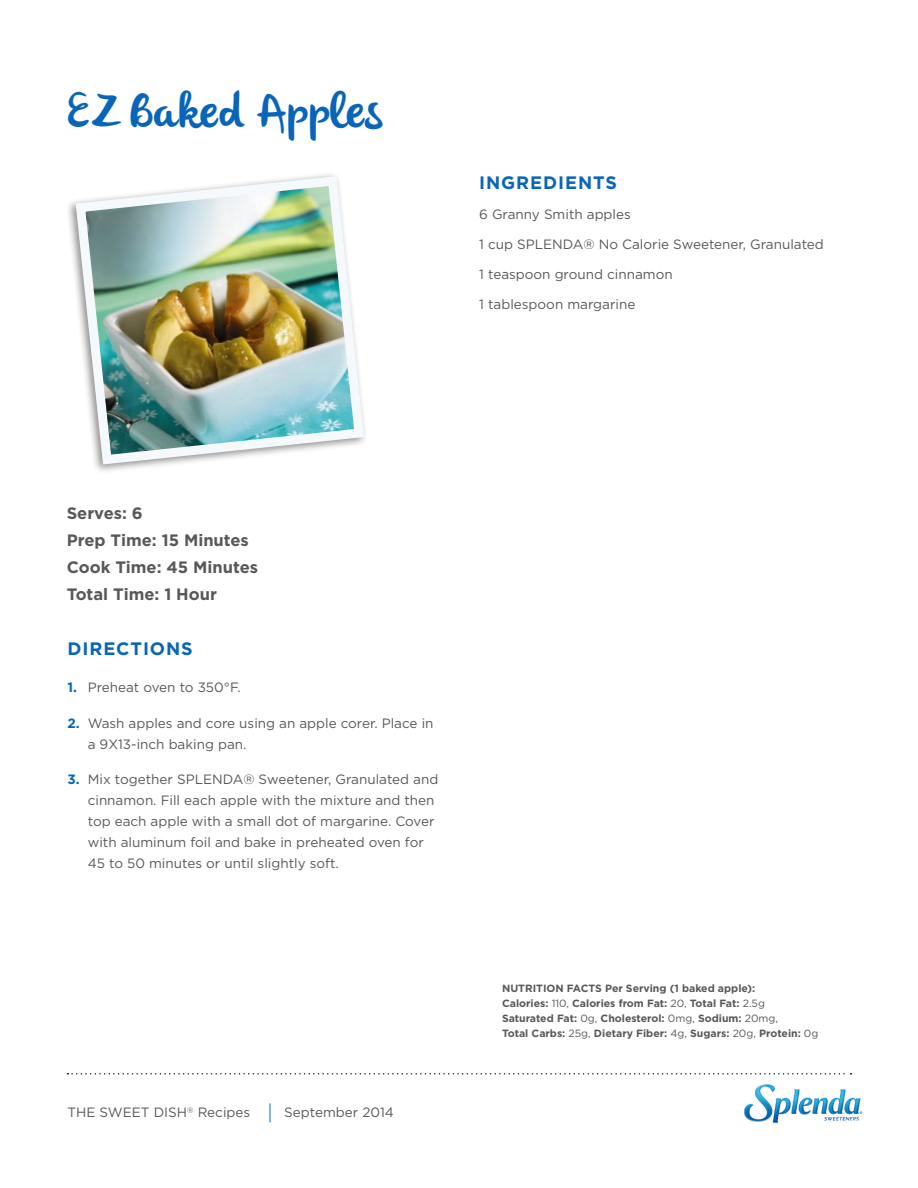
<style>
.page{position:relative;width:918px;height:1188px;background:#fff}
.page>*{position:absolute;margin:0;border:0;box-sizing:border-box;transform-origin:0 0}
.t1{font:48px "olivier";color:#0965b9}
.t2{font:700 18px "Gotham";letter-spacing:.05em;color:#0965b9}
.t3{font:700 16.5px "Gotham";color:#57585a}
.t4{font:13.5px/21px "Gotham";color:#57585a}
.t5{font:700 10.5px/15px "Gotham";color:#57585a}
.s1{font-weight:700;color:#0965b9}
.s2{font-weight:400}
</style>
<div class="page">
<svg style="left:68px;top:1073px;width:783px;height:2px"></svg>
<img style="left:71px;top:174px;width:294px;height:295px">
<svg style="left:270px;top:1103px;width:1px;height:19px"></svg>
<img style="left:744px;top:1084px;width:118px;height:40px">
<p class="t1" style="left:68px;top:84px;width:316px">EZ Baked Apples</p>
<p class="t2" style="left:479px;top:172px;width:139px">INGREDIENTS</p>
<p class="t4" style="left:479px;top:203px;width:153px">6 Granny Smith apples</p>
<p class="t4" style="left:479px;top:233px;width:346px">1 cup SPLENDA® No Calorie Sweetener, Granulated</p>
<p class="t4" style="left:479px;top:263px;width:195px">1 teaspoon ground cinnamon</p>
<p class="t4" style="left:479px;top:293px;width:158px">1 tablespoon margarine</p>
<p class="t3" style="left:67px;top:504px;width:78px">Serves: 6</p>
<p class="t3" style="left:67px;top:531px;width:184px">Prep Time: 15 Minutes</p>
<p class="t3" style="left:67px;top:558px;width:193px">Cook Time: 45 Minutes</p>
<p class="t3" style="left:67px;top:585px;width:152px">Total Time: 1 Hour</p>
<p class="t2" style="left:68px;top:638px;width:127px">DIRECTIONS</p>
<p class="t4" style="left:68px;top:677px;width:175px"><span class="s1">1.</span> Preheat oven to 350°F.</p>
<p class="t4" style="left:88px;top:712px;width:347px;text-indent:-20px"><span class="s1">2.</span> Wash apples and core using an apple corer. Place in a 9X13-inch baking pan.</p>
<p class="t4" style="left:88px;top:768px;width:352px;text-indent:-20px"><span class="s1">3.</span> Mix together SPLENDA® Sweetener, Granulated and cinnamon. Fill each apple with the mixture and then top each apple with a small dot of margarine. Cover with aluminum foil and bake in preheated oven for 45 to 50 minutes or until slightly soft.</p>
<p class="t4" style="left:68px;top:1102px;width:184px">THE SWEET DISH<sup>®</sup> Recipes</p>
<p class="t4" style="left:284px;top:1102px;width:111px">September 2014</p>
<p class="t5" style="left:502px;top:980px;width:255px">NUTRITION FACTS Per Serving (1 baked apple):</p>
<p class="t5" style="left:502px;top:995px;width:318px">Calories: <span class="s2">110,</span> Calories from Fat: <span class="s2">20,</span> Total Fat: <span class="s2">2.5g<br></span>Saturated Fat: <span class="s2">0g,</span> Cholesterol: <span class="s2">0mg,</span> Sodium: <span class="s2">20mg,<br></span>Total Carbs: <span class="s2">25g,</span> Dietary Fiber: <span class="s2">4g,</span> Sugars: <span class="s2">20g,</span> Protein: <span class="s2">0g</span></p>
</div>
